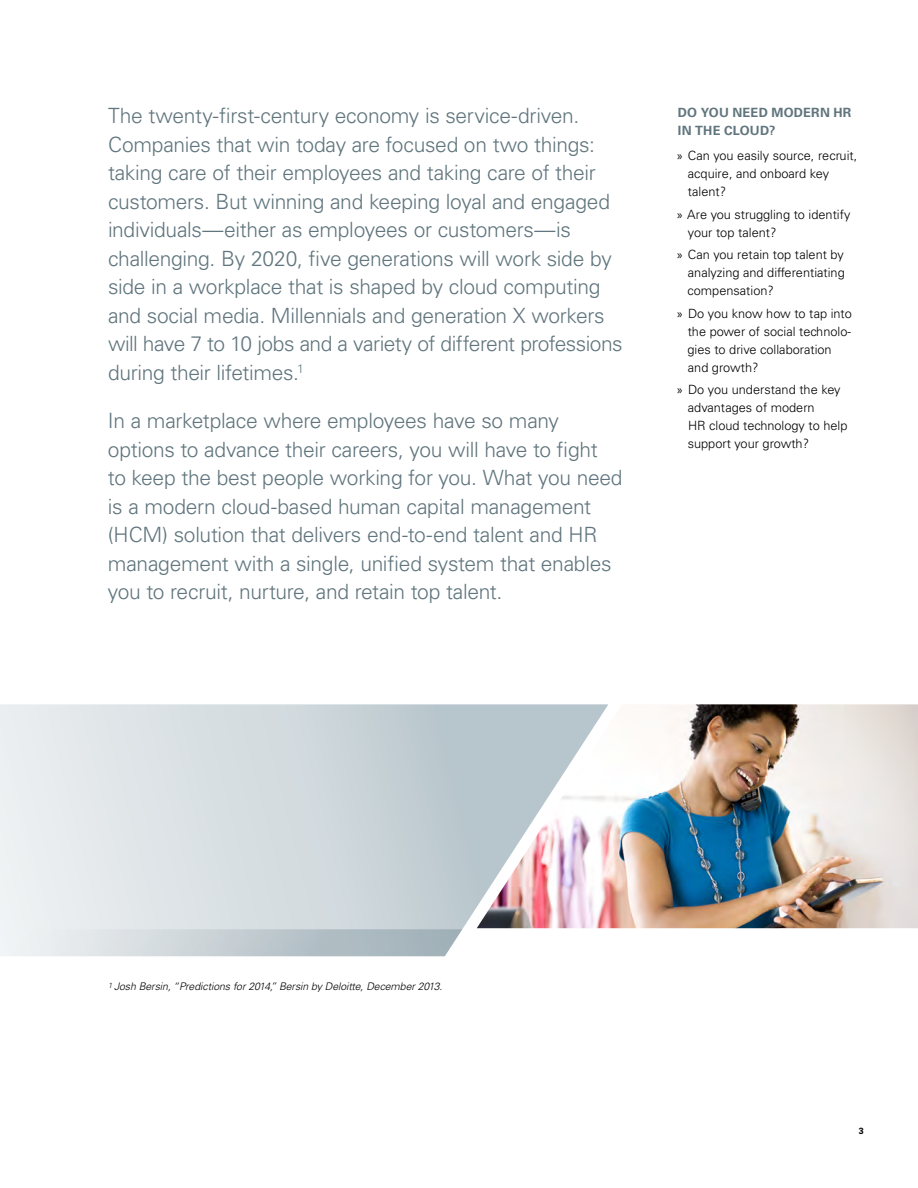
<style>
.page{position:relative;width:918px;height:1188px;background:#fff}
.page>*{position:absolute;margin:0;border:0;box-sizing:border-box;transform-origin:0 0}
.Document_Callout_Cop{font:300 21px/28.5px "Univers LT Std";letter-spacing:-.015em;color:#60757d}
.t1{font:300 12.75px/18px "Univers LT Std";color:#000}
.Sidebar_-_Heading{font:700 12.75px/18px "Univers LT Std";letter-spacing:.02em;color:#60757d}
.Footnote{font:italic 300 10.5px "Univers LT Std";letter-spacing:-.005em;color:#000}
.t2{font:700 9px "Univers LT Std";color:#000}
.s1{font-family:"Myriad Pro";font-weight:400}
</style>
<div class="page">
<img style="left:608px;top:704px;width:310px;height:224px">
<svg style="left:0;top:704px;width:608px;height:226px;background:#d5d9de"></svg>
<svg style="left:0;top:929px;width:462px;height:27px;background:#c8d1d5"></svg>
<p class="Document_Callout_Cop" style="left:108px;top:102px;width:516px">The twenty-first-century economy is service-driven.<br>Companies that win today are focused on two things: taking care of their employees and taking care of their customers. But winning and keeping loyal and engaged individuals—either as employees or customers—is challenging. By 2020, five generations will work side by side in a workplace that is shaped by cloud computing and social media. Millennials and generation X workers will have 7 to 10 jobs and a variety of different professions during their lifetimes.<sup>1</sup></p>
<p class="Document_Callout_Cop" style="left:108px;top:407px;width:516px">In a marketplace where employees have so many options to advance their careers, you will have to fight<br>to keep the best people working for you. What you need is a modern cloud-based human capital management (HCM) solution that delivers end-to-end talent and HR management with a single, unified system that enables you to recruit, nurture, and retain top talent.</p>
<p class="Sidebar_-_Heading" style="left:678px;top:104px;width:175px">DO YOU NEED MODERN HR<br>IN THE CLOUD?</p>
<p class="t1" style="left:688px;top:146px;width:171px;text-indent:-11px"><span class="s1">»</span> Can you easily source, recruit, acquire, and onboard key talent?</p>
<p class="t1" style="left:688px;top:205px;width:164px;text-indent:-11px"><span class="s1">»</span> Are you struggling to identify your top talent?</p>
<p class="t1" style="left:687px;top:246px;width:159px;text-align:justify;text-indent:-10px"><span class="s1">»</span> Can you retain top talent by analyzing and differentiating compensation?</p>
<p class="t1" style="left:687px;top:304px;width:166px;text-indent:-10px"><span class="s1">»</span> Do you know how to tap into the power of social technolo&shy;gies to drive collaboration and growth?</p>
<p class="t1" style="left:688px;top:381px;width:161px;text-indent:-11px"><span class="s1">»</span> Do you understand the key advantages of modern<br>HR cloud technology to help support your growth?</p>
<p class="Footnote" style="left:108px;top:980px;width:336px"><sup>1</sup> Josh Bersin, “Predictions for 2014,” Bersin by Deloitte, December 2013.</p>
<p class="t2" style="left:859px;top:1126px;width:7px">3</p>
</div>
